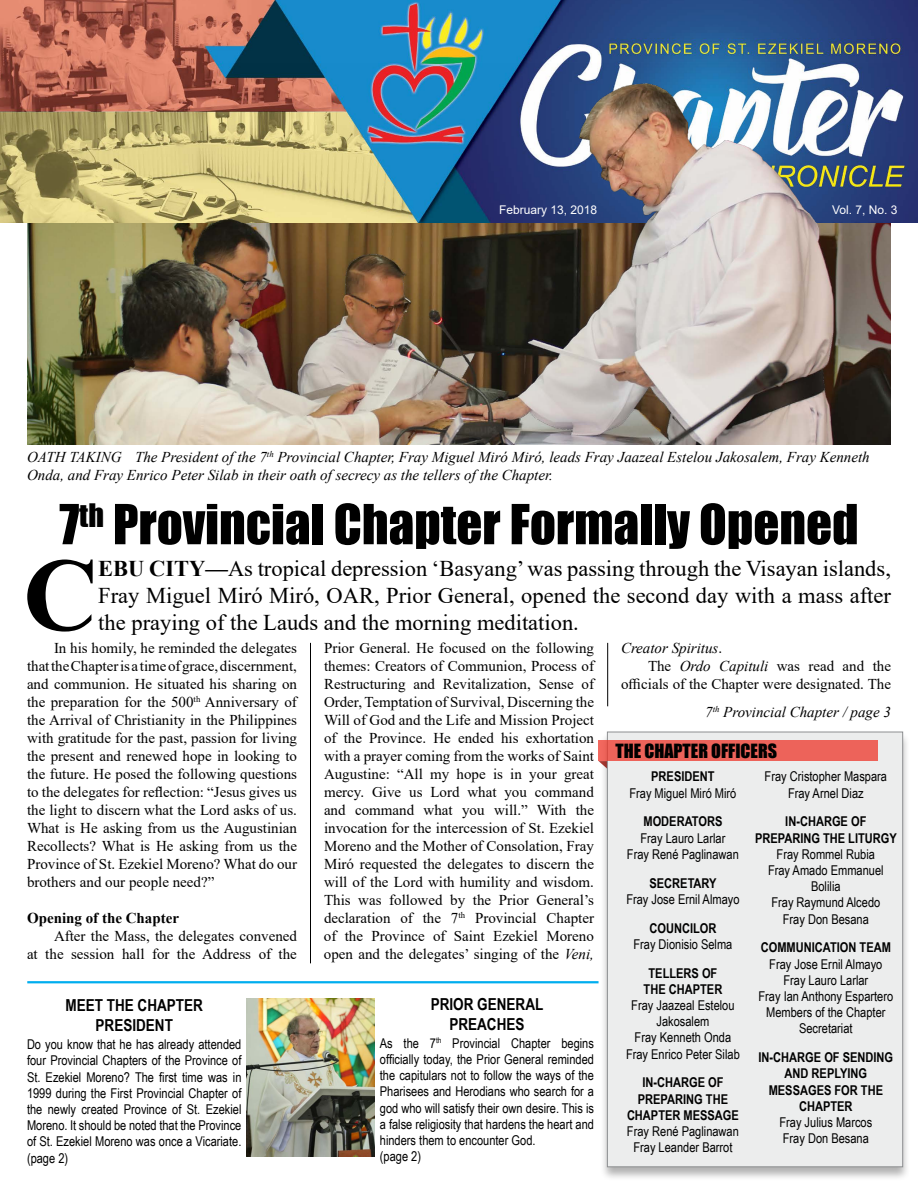
<style>
.page{position:relative;width:918px;height:1188px;background:#fff}
.page>*{position:absolute;margin:0;border:0;box-sizing:border-box;transform-origin:0 0}
.t1{font:700 104.1px "Times New Roman";color:#000}
.t2{font:51px "Impact";color:#000}
.t3{font:22.5px/27px "Times New Roman";color:#000;text-align:justify}
.t4{font:18px "Impact";color:#000}
.t5{font:700 16.5px/19.8px "Arial Narrow";color:#000;text-align:center}
.t6{font:15px/18px "Times New Roman";color:#000;text-align:justify}
.t7{font:italic 15px/18px "Times New Roman";color:#000}
.t8{font:700 15px "Times New Roman";color:#000}
.t9{font:13.5px/16.2px "Arial Narrow";color:#000;text-align:center}
.t10{font:700 13.5px/16.2px "Arial Narrow";color:#000;text-align:center}
.t11{font:12px "Arial";color:#fff}
.s1{font-weight:700}
.s2{font-style:italic}
.s3{font-style:normal}
</style>
<div class="page">
<img style="left:0;top:0;width:918px;height:222px">
<img style="left:27px;top:64px;width:864px;height:381px">
<hr style="left:310px;top:643px;width:1px;height:320px;background:#000">
<hr style="left:607px;top:643px;width:1px;height:63px;background:#000">
<div style="left:600px;top:731px;width:310px;height:450px;background:#000;opacity:.31"></div>
<div style="left:607px;top:732px;width:296px;height:435px;background:#eceded;border:1px solid #8e9092"></div>
<div style="left:599px;top:741px;width:279px;height:20px;background:#ed635a"></div>
<img style="left:247px;top:998px;width:127px;height:159px">
<hr style="left:27px;top:981px;width:572px;height:2px;background:#00aeef">
<p class="t11" style="left:499px;top:201px;width:100px">February 13, 2018</p>
<p class="t11" style="left:832px;top:201px;width:67px">Vol. 7, No. 3</p>
<p class="t7" style="left:27px;top:448px;width:844px">OATH TAKING The President of the 7<sup>th</sup> Provincial Chapter, Fray Miguel Miró Miró, leads Fray Jaazeal Estelou Jakosalem, Fray Kenneth<br>Onda, and Fray Enrico Peter Silab in their oath of secrecy as the tellers of the Chapter.</p>
<h2 class="t2" style="left:59px;top:485px;width:801px">7<sup>th</sup> Provincial Chapter Formally Opened</h2>
<h1 class="t1" style="left:23px;top:520px;width:77px">C</h1>
<h3 class="t3" style="left:98px;top:554px;width:794px"><span class="s1">EBU CITY—</span>As tropical depression ‘Basyang’ was passing through the Visayan islands, Fray Miguel Miró Miró, OAR, Prior General, opened the second day with a mass after the praying of the Lauds and the morning meditation.</h3>
<p class="t6" style="left:27px;top:639px;width:272px;text-indent:27px">In his homily, he reminded the delegates that the Chapter is a time of grace, discernment, and communion. He situated his sharing on the preparation for the 500<sup>th</sup> Anniversary of the Arrival of Christianity in the Philippines with gratitude for the past, passion for living the present and renewed hope in looking to the future. He posed the following questions to the delegates for reflection: “Jesus gives us the light to discern what the Lord asks of us.<br>What is He asking from us the Augustinian Recollects? What is He asking from us the Province of St. Ezekiel Moreno? What do our brothers and our people need?”</p>
<p class="t8" style="left:27px;top:907px;width:154px">Opening of the Chapter</p>
<p class="t6" style="left:27px;top:927px;width:272px;text-align:right">After the Mass, the delegates convened<br>at the session hall for the Address of the</p>
<p class="t6" style="left:324px;top:639px;width:272px">Prior General. He focused on the following themes: Creators of Communion, Process of Restructuring and Revitalization, Sense of Order, Temptation of Survival, Discerning the Will of God and the Life and Mission Project of the Province. He ended his exhortation with a prayer coming from the works of Saint Augustine: “All my hope is in your great mercy. Give us Lord what you command and command what you will.” With the invocation for the intercession of St. Ezekiel Moreno and the Mother of Consolation, Fray Miró requested the delegates to discern the will of the Lord with humility and wisdom.<br>This was followed by the Prior General’s declaration of the 7<sup>th</sup> Provincial Chapter of the Province of Saint Ezekiel Moreno open and the delegates’ singing of the <span class="s2">Veni,</span></p>
<p class="t5" style="left:65px;top:995px;width:139px">MEET THE CHAPTER<br>PRESIDENT</p>
<p class="t5" style="left:431px;top:994px;width:114px">PRIOR GENERAL<br>PREACHES</p>
<p class="t9" style="left:27px;top:1036px;width:216px;text-align:justify">Do you know that he has already attended four Provincial Chapters of the Province of St. Ezekiel Moreno? The first time was in 1999 during the First Provincial Chapter of the newly created Province of St. Ezekiel Moreno. It should be noted that the Province of St. Ezekiel Moreno was once a Vicariate. (page 2)</p>
<p class="t9" style="left:380px;top:1034px;width:216px;text-align:left">As the 7<sup>th</sup> Provincial Chapter begins officially today, the Prior General reminded the capitulars not to follow the ways of the Pharisees and Herodians who search for a god who will satisfy their own desire. This is a false religiosity that hardens the heart and hinders them to encounter God.<br>(page 2)</p>
<p class="t7" style="left:621px;top:639px;width:103px">Creator Spiritus<span class="s3">.</span></p>
<p class="t6" style="left:648px;top:657px;width:245px">The <span class="s2">Ordo Capituli</span> was read and the</p>
<p class="t6" style="left:621px;top:675px;width:272px">officials of the Chapter were designated. The</p>
<p class="t7" style="left:705px;top:703px;width:187px">7<sup>th</sup> Provincial Chapter / page 3</p>
<p class="t4" style="left:616px;top:737px;width:163px">THE CHAPTER OFFICERS</p>
<p class="t10" style="left:651px;top:768px;width:65px">PRESIDENT</p>
<p class="t9" style="left:629px;top:784px;width:109px">Fray Miguel Miró Miró</p>
<p class="t10" style="left:643px;top:813px;width:80px">MODERATORS</p>
<p class="t9" style="left:627px;top:829px;width:113px">Fray Lauro Larlar<br>Fray René Paglinawan</p>
<p class="t10" style="left:650px;top:874px;width:69px">SECRETARY</p>
<p class="t9" style="left:626px;top:891px;width:115px">Fray Jose Ernil Almayo</p>
<p class="t10" style="left:649px;top:919px;width:69px">COUNCILOR</p>
<p class="t9" style="left:633px;top:936px;width:101px">Fray Dionisio Selma</p>
<p class="t10" style="left:644px;top:964px;width:80px">TELLERS OF<br>THE CHAPTER</p>
<p class="t9" style="left:626px;top:997px;width:115px">Fray Jaazeal Estelou<br>Jakosalem<br>Fray Kenneth Onda<br>Fray Enrico Peter Silab</p>
<p class="t10" style="left:627px;top:1074px;width:113px">IN-CHARGE OF<br>PREPARING THE<br>CHAPTER MESSAGE</p>
<p class="t9" style="left:627px;top:1123px;width:113px">Fray René Paglinawan<br>Fray Leander Barrot</p>
<p class="t9" style="left:765px;top:768px;width:124px">Fray Cristopher Maspara<br>Fray Arnel Diaz</p>
<p class="t10" style="left:755px;top:813px;width:143px">IN-CHARGE OF<br>PREPARING THE LITURGY</p>
<p class="t9" style="left:768px;top:846px;width:117px">Fray Rommel Rubia<br>Fray Amado Emmanuel<br>Bolilia<br>Fray Raymund Alcedo<br>Fray Don Besana</p>
<p class="t10" style="left:761px;top:939px;width:132px">COMMUNICATION TEAM</p>
<p class="t9" style="left:758px;top:955px;width:136px">Fray Jose Ernil Almayo<br>Fray Lauro Larlar<br>Fray Ian Anthony Espartero<br>Members of the Chapter<br>Secretariat</p>
<p class="t10" style="left:759px;top:1049px;width:136px">IN-CHARGE OF SENDING<br>AND REPLYING<br>MESSAGES FOR THE<br>CHAPTER</p>
<p class="t9" style="left:779px;top:1114px;width:94px;text-align:left">Fray Julius Marcos<br>Fray Don Besana</p>
</div>
